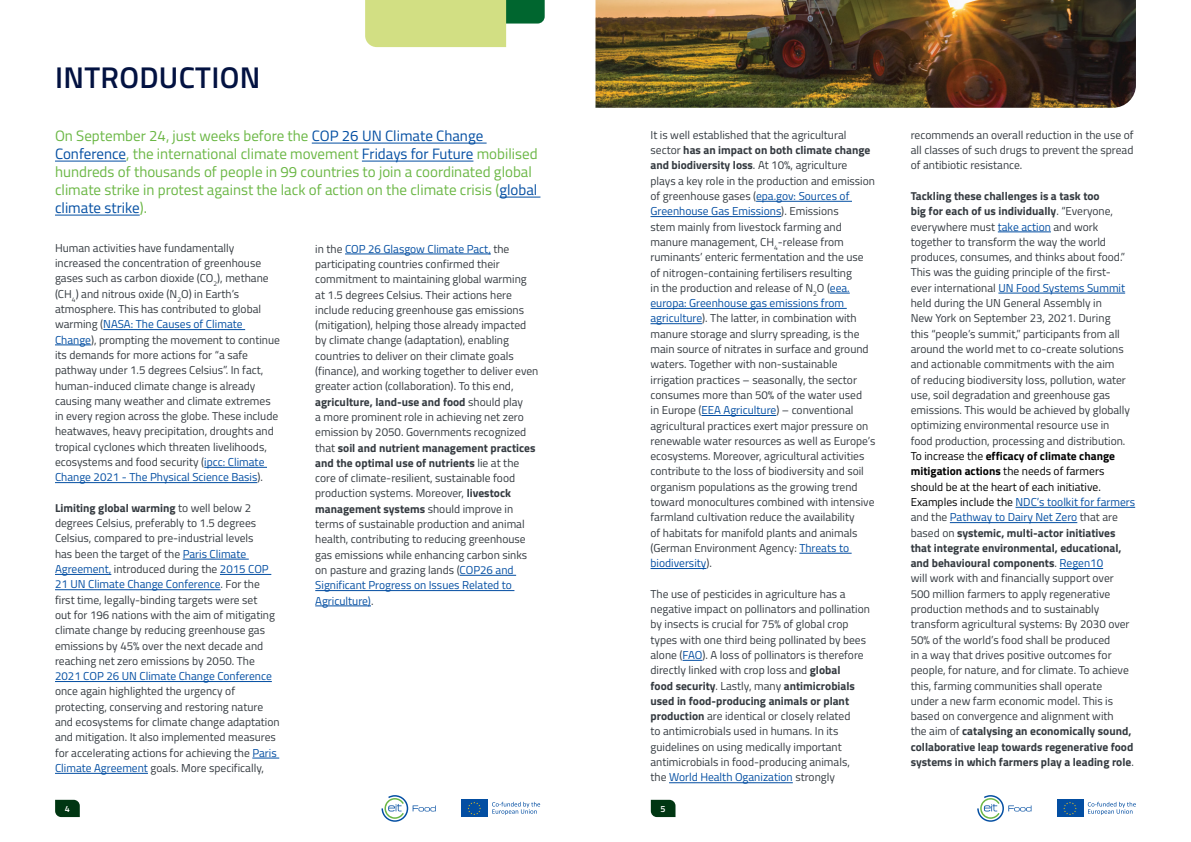
<style>
.page{position:relative;width:1191px;height:842px;background:#fff}
.page>*{position:absolute;margin:0;border:0;box-sizing:border-box;transform-origin:0 0}
.t1{font:600 30px "Titillium";letter-spacing:.01em;color:#031241}
.t2{font:15px/18px "Titillium";color:#6bb745}
.t3{font:11.5px/15.3px "Titillium";color:#343a40}
.t4{font:11.5px "Titillium";color:#034ea2}
.t5{font:600 9px "Titillium";color:#fff}
.s1{color:#034ea2}
.s2{font-weight:700}
.s3{color:#000}
.s4{font-weight:700;color:#000}
</style>
<div class="page">
<svg style="left:365px;top:0;width:179px;height:47px;background:#c0d587"></svg>
<hr style="left:312px;top:143px;width:174px;height:1px;background:#034ea2">
<hr style="left:55px;top:161px;width:71px;height:1px;background:#034ea2">
<hr style="left:362px;top:161px;width:111px;height:1px;background:#034ea2">
<hr style="left:499px;top:197px;width:41px;height:1px;background:#034ea2">
<hr style="left:55px;top:215px;width:85px;height:1px;background:#034ea2">
<hr style="left:103px;top:329px;width:142px;height:1px;background:#034ea2">
<hr style="left:55px;top:345px;width:36px;height:1px;background:#034ea2">
<hr style="left:204px;top:467px;width:63px;height:1px;background:#034ea2">
<hr style="left:55px;top:482px;width:202px;height:1px;background:#034ea2">
<hr style="left:183px;top:559px;width:66px;height:1px;background:#034ea2">
<hr style="left:55px;top:574px;width:56px;height:1px;background:#034ea2">
<hr style="left:220px;top:574px;width:51px;height:1px;background:#034ea2">
<hr style="left:55px;top:589px;width:165px;height:1px;background:#034ea2">
<hr style="left:55px;top:681px;width:217px;height:1px;background:#034ea2">
<svg style="left:252px;top:758px;width:27px;height:1px"></svg>
<hr style="left:55px;top:773px;width:93px;height:1px;background:#034ea2">
<hr style="left:345px;top:254px;width:146px;height:1px;background:#034ea2">
<hr style="left:459px;top:575px;width:57px;height:1px;background:#034ea2">
<hr style="left:315px;top:590px;width:199px;height:1px;background:#034ea2">
<hr style="left:315px;top:606px;width:56px;height:1px;background:#034ea2">
<hr style="left:756px;top:201px;width:96px;height:1px;background:#034ea2">
<hr style="left:650px;top:216px;width:131px;height:1px;background:#034ea2">
<svg style="left:830px;top:293px;width:19px;height:1px"></svg>
<hr style="left:650px;top:308px;width:196px;height:1px;background:#034ea2">
<hr style="left:650px;top:323px;width:52px;height:1px;background:#034ea2">
<hr style="left:701px;top:415px;width:75px;height:1px;background:#034ea2">
<hr style="left:799px;top:553px;width:52px;height:1px;background:#034ea2">
<hr style="left:650px;top:568px;width:56px;height:1px;background:#034ea2">
<svg style="left:682px;top:660px;width:20px;height:1px"></svg>
<hr style="left:669px;top:782px;width:124px;height:1px;background:#034ea2">
<hr style="left:997px;top:232px;width:54px;height:1px;background:#034ea2">
<hr style="left:998px;top:293px;width:127px;height:1px;background:#034ea2">
<hr style="left:1015px;top:507px;width:120px;height:1px;background:#034ea2">
<hr style="left:950px;top:522px;width:127px;height:1px;background:#034ea2">
<hr style="left:1059px;top:568px;width:44px;height:1px;background:#034ea2">
<img style="left:595px;top:0;width:541px;height:108px">
<svg style="left:55px;top:800px;width:25px;height:17px"></svg>
<svg style="left:381px;top:795px;width:55px;height:27px"></svg>
<div style="left:461px;top:799px;width:26px;height:18px;background:#034ea2"></div>
<svg style="left:492px;top:802px;width:48px;height:13px"></svg>
<svg style="left:467px;top:802px;width:14px;height:13px"></svg>
<svg style="left:651px;top:800px;width:24px;height:17px"></svg>
<svg style="left:977px;top:795px;width:54px;height:27px"></svg>
<div style="left:1056px;top:799px;width:27px;height:18px;background:#034ea2"></div>
<svg style="left:1087px;top:802px;width:48px;height:13px"></svg>
<svg style="left:1063px;top:802px;width:13px;height:13px"></svg>
<h1 class="t1" style="left:55px;top:54px;width:207px">INTRODUCTION</h1>
<p class="t2" style="left:55px;top:126px;width:484px">On September 24, just weeks before the <span class="s1">COP 26 UN Climate Change Conference</span>, the international climate movement <span class="s1">Fridays for Future</span> mobilised hundreds of thousands of people in 99 countries to join a coordinated global climate strike in protest against the lack of action on the climate crisis (<span class="s1">global climate strike</span>).</p>
<p class="t3" style="left:55px;top:240px;width:226px">Human activities have fundamentally increased the concentration of greenhouse gases such as carbon dioxide (CO<sub>2</sub>), methane (CH<sub>4</sub>) and nitrous oxide (N<sub>2</sub>O) in Earth’s atmosphere. This has contributed to global warming (<span class="s1">NASA: The Causes of Climate Change</span>), prompting the movement to continue its demands for more actions for “a safe pathway under 1.5 degrees Celsius”. In fact, human-induced climate change is already causing many weather and climate extremes in every region across the globe. These include heatwaves, heavy precipitation, droughts and tropical cyclones which threaten livelihoods, ecosystems and food security (<span class="s1">ipcc: Climate Change 2021 - The Physical Science Basis</span>).</p>
<p class="t3" style="left:55px;top:500px;width:221px"><span class="s2">Limiting global warming</span> to well below 2 degrees Celsius, preferably to 1.5 degrees Celsius, compared to pre-industrial levels<br>has been the target of the <span class="s1">Paris Climate Agreement,</span> introduced during the <span class="s1">2015 COP 21 UN Climate Change Conference</span>. For the first time, legally-binding targets were set out for 196 nations with the aim of mitigating climate change by reducing greenhouse gas emissions by 45% over the next decade and reaching net zero emissions by 2050. The</p>
<p class="t4" style="left:55px;top:668px;width:218px">2021 COP 26 UN Climate Change Conference</p>
<p class="t3" style="left:55px;top:683px;width:226px">once again highlighted the urgency of protecting, conserving and restoring nature and ecosystems for climate change adaptation and mitigation. It also implemented measures for accelerating actions for achieving the <span class="s1">Paris Climate Agreement</span> goals. More specifically,</p>
<p class="t3" style="left:315px;top:240px;width:225px">in the <span class="s1">COP 26 Glasgow Climate Pact,</span> the participating countries confirmed their commitment to maintaining global warming at 1.5 degrees Celsius. Their actions here include reducing greenhouse gas emissions (mitigation), helping those already impacted by climate change (adaptation), enabling countries to deliver on their climate goals (finance), and working together to deliver even greater action (collaboration). To this end, <span class="s2">agriculture, land-use and food</span> should play<br>a more prominent role in achieving net zero emission by 2050. Governments recognized that <span class="s2">soil and nutrient management practices and the optimal use of nutrients</span> lie at the core of climate-resilient, sustainable food production systems. Moreover, <span class="s2">livestock management systems</span> should improve in terms of sustainable production and animal health, contributing to reducing greenhouse gas emissions while enhancing carbon sinks on pasture and grazing lands (<span class="s1">COP26 and Significant Progress on Issues Related to Agriculture)</span>.</p>
<p class="t3" style="left:650px;top:127px;width:226px">It is well established that the agricultural sector <span class="s2">has an impact on both climate change and biodiversity loss</span>. At 10%, agriculture plays a key role in the production and emission of greenhouse gases (<span class="s1">epa.gov: Sources of Greenhouse Gas Emissions</span>). Emissions<br>stem mainly from livestock farming and manure management, CH<sub>4</sub>-release from ruminants’ enteric fermentation and the use of nitrogen-containing fertilisers resulting<br>in the production and release of N<sub>2</sub>O (<span class="s1">eea. europa: Greenhouse gas emissions from agriculture</span>). The latter, in combination with manure storage and slurry spreading, is the main source of nitrates in surface and ground waters. Together with non-sustainable irrigation practices – seasonally, the sector consumes more than 50% of the water used<br>in Europe (<span class="s1">EEA Agriculture</span>) – conventional agricultural practices exert major pressure on renewable water resources as well as Europe’s ecosystems. Moreover, agricultural activities contribute to the loss of biodiversity and soil organism populations as the growing trend toward monocultures combined with intensive farmland cultivation reduce the availability<br>of habitats for manifold plants and animals (German Environment Agency: <span class="s1">Threats to biodiversity</span>).</p>
<p class="t3" style="left:650px;top:585px;width:221px">The use of pesticides in agriculture has a negative impact on pollinators and pollination by insects is crucial for 75% of global crop types with one third being pollinated by bees alone (<span class="s1">FAO</span>). A loss of pollinators is therefore directly linked with crop loss and <span class="s2">global<br>food security</span>. Lastly, many <span class="s2">antimicrobials used in food-producing animals or plant production</span> are identical or closely related<br>to antimicrobials used in humans. In its guidelines on using medically important antimicrobials in food-producing animals,<br>the <span class="s1">World Health Oganization</span> strongly</p>
<p class="t5" style="left:65px;top:802px;width:7px">4</p>
<p class="t5" style="left:660px;top:802px;width:7px">5</p>
<p class="t3" style="left:910px;top:127px;width:224px;text-align:justify">recommends an overall reduction in the use of all classes of such drugs to prevent the spread of antibiotic resistance.</p>
<p class="t3" style="left:910px;top:188px;width:226px"><span class="s2">Tackling these challenges is a task too<br>big for each of us individually</span>. “Everyone, everywhere must <span class="s1">take action</span> and work together to transform the way the world produces, consumes, and thinks about food.” This was the guiding principle of the first-<br>ever international <span class="s1">UN Food Systems Summit </span>held during the UN General Assembly in<br>New York on September 23, 2021. During<br>this “people’s summit,” participants from all around the world met to co-create solutions and actionable commitments with the aim<br>of reducing biodiversity loss, pollution, water use, soil degradation and greenhouse gas emissions. This would be achieved by globally optimizing environmental resource use in<br>food production, processing and distribution.<br><span class="s3">To increase the</span> <span class="s4">efficacy of climate change mitigation actions</span> <span class="s3">the needs of farmers should be at the heart of each initiative.<br>Examples include the</span> <span class="s1">NDC’s toolkit for farmers </span>and the <span class="s1">Pathway to Dairy Net Zero</span> that are based on <span class="s2">systemic, multi-actor initiatives that integrate environmental, educational, and behavioural components</span>. <span class="s1">Regen10<br></span>will work with and financially support over 500 million farmers to apply regenerative production methods and to sustainably transform agricultural systems: By 2030 over 50% of the world’s food shall be produced<br>in a way that drives positive outcomes for people, for nature, and for climate. To achieve this, farming communities shall operate<br>under a new farm economic model. This is based on convergence and alignment with<br>the aim of <span class="s2">catalysing an economically sound, collaborative leap towards regenerative food systems in which farmers play a leading role</span>.</p>
</div>
